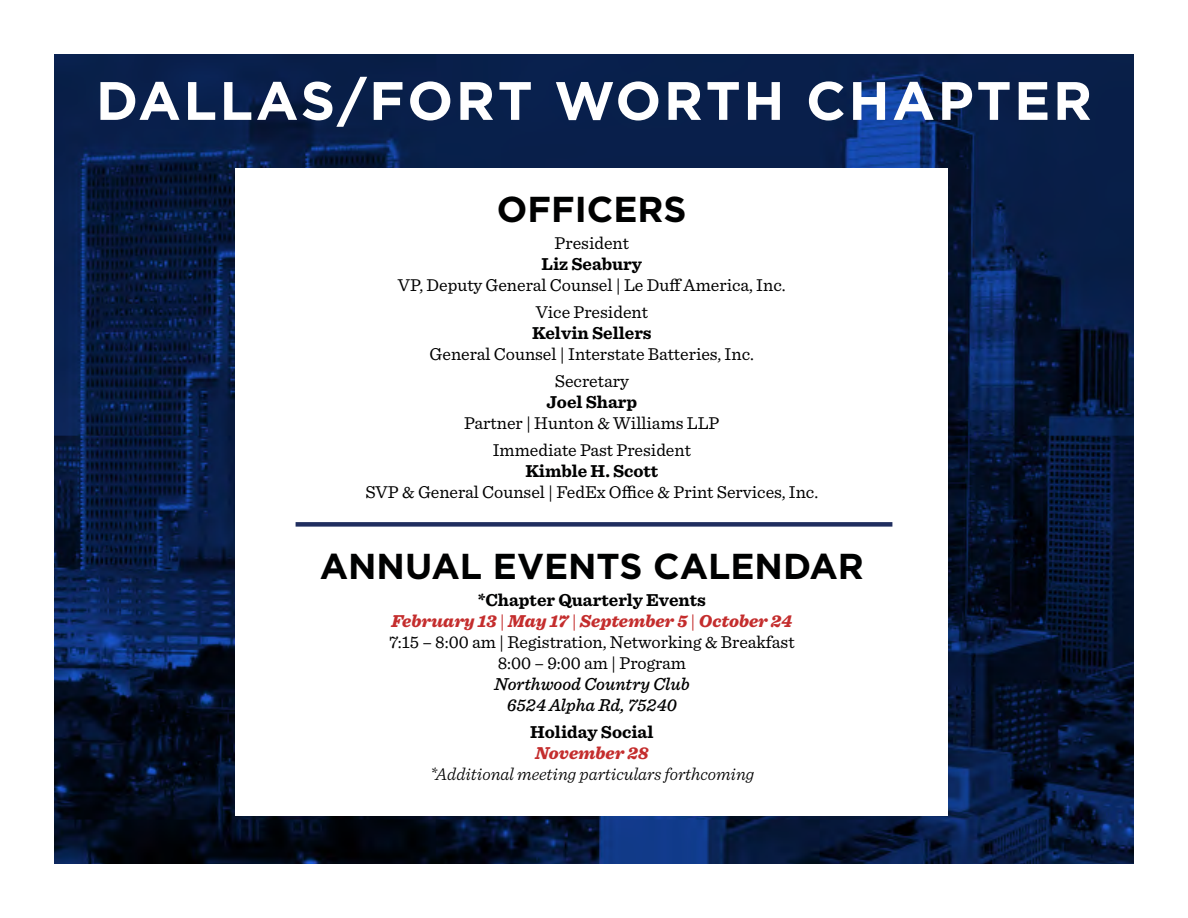
<style>
.page{position:relative;width:1188px;height:918px;background:#fff}
.page>*{position:absolute;margin:0;border:0;box-sizing:border-box;transform-origin:0 0}
.t1{font:700 54px "Gotham";letter-spacing:.05em;color:#fff}
.t2{font:700 36px "Gotham";color:#000101}
.t3{font:18px/27px "Sentinel";color:#000101;text-align:center}
.t4{font:700 18px "Sentinel";color:#000101}
.t5{font:italic 300 18px "Sentinel";color:#000101}
.t6{font:italic 500 18px/21px "Sentinel";color:#000101;text-align:center}
.t7{font:italic 900 18px "Sentinel";color:#c42d2d}
.s1{font-weight:700}
.s2{font-weight:900;font-style:italic;color:#c42d2d}
.s3{color:#c42d2d}
</style>
<div class="page">
<img style="left:54px;top:54px;width:1080px;height:810px">
<div style="left:235px;top:168px;width:713px;height:648px;background:#fff"></div>
<div style="left:296px;top:522px;width:596px;height:5px;background:#202e5f"></div>
<h1 class="t1" style="left:96px;top:65px;width:998px">DALLAS/FORT WORTH CHAPTER</h1>
<h2 class="t2" style="left:497px;top:186px;width:191px">OFFICERS</h2>
<p class="t3" style="left:555px;top:229px;width:76px">President</p>
<p class="t4" style="left:542px;top:250px;width:102px">Liz Seabury</p>
<p class="t3" style="left:398px;top:271px;width:389px">VP, Deputy General Counsel | Le Duff America, Inc.<br>Vice President</p>
<p class="t4" style="left:532px;top:319px;width:121px">Kelvin Sellers</p>
<p class="t3" style="left:430px;top:340px;width:326px">General Counsel | Interstate Batteries, Inc.<br>Secretary</p>
<p class="t4" style="left:546px;top:388px;width:92px">Joel Sharp</p>
<p class="t3" style="left:464px;top:409px;width:257px">Partner | Hunton &amp; Williams LLP<br>Immediate Past President</p>
<p class="t4" style="left:525px;top:457px;width:134px">Kimble H. Scott</p>
<p class="t3" style="left:365px;top:478px;width:454px">SVP &amp; General Counsel | FedEx Office &amp; Print Services, Inc.</p>
<h2 class="t2" style="left:320px;top:542px;width:546px">ANNUAL EVENTS CALENDAR</h2>
<p class="t3" style="left:389px;top:588px;width:407px;line-height:21px"><span class="s1">*Chapter Quarterly Events<br></span><span class="s2">February 13</span> <span class="s3">|</span> <span class="s2">May 17</span> <span class="s3">|</span> <span class="s2">September 5</span> <span class="s3">|</span> <span class="s2">October 24<br></span>7:15 – 8:00 am | Registration, Networking &amp; Breakfast 8:00 – 9:00 am | Program</p>
<p class="t6" style="left:494px;top:673px;width:197px">Northwood Country Club<br>6524 Alpha Rd, 75240</p>
<p class="t4" style="left:530px;top:718px;width:125px">Holiday Social</p>
<p class="t7" style="left:535px;top:739px;width:115px">November 28</p>
<p class="t5" style="left:429px;top:761px;width:326px">*Additional meeting particulars forthcoming</p>
</div>
